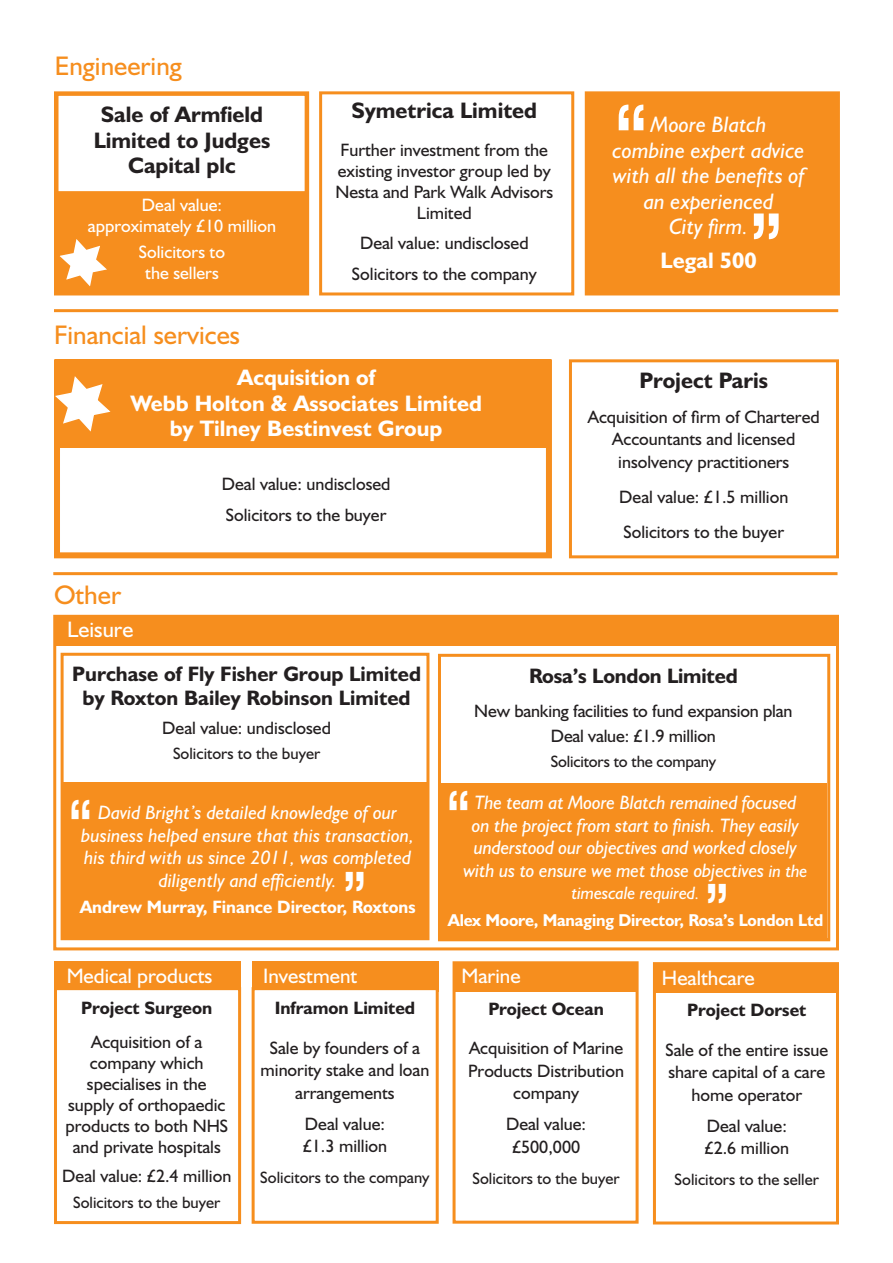
<style>
.page{position:relative;width:893px;height:1263px;background:#fff}
.page>*{position:absolute;margin:0;border:0;box-sizing:border-box;transform-origin:0 0}
.t1{font:700 75px "Rockwell";color:#fff;scale:.8 1}
.t2{font:700 56.25px "Rockwell";color:#fff;scale:.76 1}
.t3{font:27px "Humanist 521 BT";color:#f68e1e}
.t4{font:700 22.5px/25.5px "Humanist 521 BT";color:#fff;text-align:center}
.t5{font:italic 22.5px/25.5px "Humanist 521 BT";color:#fff;text-align:center}
.t6{font:700 22.5px/25.5px "Humanist 521 BT";color:#231f20;text-align:center}
.t7{font:22.5px "Humanist 521 BT";color:#fff}
.t8{font:700 21px/24px "Humanist 521 BT";color:#231f20;text-align:center}
.t9{font:21px "Humanist 521 BT";color:#fff}
.t10{font:italic 19.5px/22.5px "Humanist 521 BT";letter-spacing:-.01em;color:#fff;text-align:center}
.t11{font:18px/22.5px "Humanist 521 BT";color:#231f20;text-align:center}
.t12{font:18px/21px "Humanist 521 BT";color:#fff;text-align:center}
.t13{font:700 18px "Humanist 521 BT";color:#231f20}
.t14{font:700 18px "Humanist 521 BT";color:#fff}
.t15{font:italic 18px "Humanist 521 BT";letter-spacing:-.01em;color:#fff}
.t16{font:700 17.25px "Humanist 521 BT";letter-spacing:-.01em;color:#fff}
.t17{font:16.5px "Humanist 521 BT";color:#231f20}
.s1{font-size:18px}
</style>
<div class="page">
<div style="left:654px;top:964px;width:184px;height:28px;background:#f68e1e"></div>
<div style="left:653px;top:962px;width:186px;height:262px;border:3px solid #f68e1e"></div>
<div style="left:585px;top:91px;width:255px;height:204px;background:#f68e1e;border:3px solid #f68e1e"></div>
<div style="left:54px;top:191px;width:252px;height:103px;background:#f68e1e"></div>
<div style="left:54px;top:91px;width:255px;height:204px;border:4px solid #f68e1e"></div>
<svg style="left:55px;top:235px;width:57px;height:56px"></svg>
<div style="left:54px;top:359px;width:498px;height:199px;background:#fff;border:6px solid #f68e1e"></div>
<div style="left:55px;top:359px;width:495px;height:89px;background:#f68e1e"></div>
<div style="left:61px;top:653px;width:368px;height:287px;background:#fff;border:3px solid #f68e1e"></div>
<div style="left:55px;top:615px;width:784px;height:31px;background:#f68e1e"></div>
<div style="left:454px;top:963px;width:183px;height:28px;background:#f68e1e"></div>
<div style="left:54px;top:961px;width:187px;height:30px;background:#f68e1e"></div>
<div style="left:252px;top:961px;width:187px;height:30px;background:#f68e1e"></div>
<div style="left:53px;top:615px;width:786px;height:335px;border:3px solid #f68e1e"></div>
<div style="left:319px;top:91px;width:255px;height:204px;background:#fff;border:3px solid #f68e1e"></div>
<svg style="left:54px;top:376px;width:57px;height:57px"></svg>
<div style="left:569px;top:359px;width:270px;height:199px;background:#fff;border:3px solid #f68e1e"></div>
<div style="left:438px;top:654px;width:392px;height:287px;background:#fff;border:3px solid #f68e1e"></div>
<div style="left:453px;top:961px;width:186px;height:263px;border:3px solid #f68e1e"></div>
<div style="left:54px;top:987px;width:187px;height:237px;background:#fff;border:3px solid #f68e1e"></div>
<div style="left:252px;top:987px;width:187px;height:237px;background:#fff;border:3px solid #f68e1e"></div>
<hr style="left:53px;top:572px;width:784px;height:3px;background:#f68e1e">
<hr style="left:54px;top:309px;width:784px;height:3px;background:#f68e1e">
<div style="left:61px;top:782px;width:367px;height:158px;background:#f68e1e"></div>
<div style="left:440px;top:783px;width:387px;height:158px;background:#f68e1e"></div>
<p class="t3" style="left:55px;top:49px;width:129px">Engineering</p>
<p class="t6" style="left:94px;top:101px;width:178px">Sale of Armfield<br>Limited to Judges<br>Capital plc</p>
<p class="t12" style="left:88px;top:194px;width:190px">Deal value: approximately £10 million</p>
<p class="t12" style="left:139px;top:240px;width:88px">Solicitors to the sellers</p>
<p class="t3" style="left:54px;top:318px;width:188px">Financial services</p>
<p class="t6" style="left:352px;top:97px;width:187px">Symetrica Limited</p>
<p class="t11" style="left:335px;top:139px;width:219px;line-height:21px">Further investment from the existing investor group led by<br>Nesta and Park Walk Advisors<br>Limited</p>
<p class="t11" style="left:360px;top:231px;width:170px">Deal value: undisclosed</p>
<p class="t11" style="left:352px;top:262px;width:186px">Solicitors to the company</p>
<p class="t4" style="left:130px;top:364px;width:353px">Acquisition of<br>Webb Holton &amp; Associates Limited</p>
<p class="t4" style="left:170px;top:415px;width:274px">by Tilney Bestinvest Group</p>
<p class="t11" style="left:222px;top:472px;width:170px">Deal value: undisclosed</p>
<p class="t11" style="left:226px;top:503px;width:162px">Solicitors to the buyer</p>
<p class="t3" style="left:54px;top:578px;width:69px">Other</p>
<p class="t7" style="left:67px;top:615px;width:68px">Leisure</p>
<p class="t1" style="left:613px;top:86px;width:46px">“</p>
<p class="t5" style="left:613px;top:112px;width:194px">Moore Blatch combine expert advice with all the benefits of an experienced<br>City firm.</p>
<p class="t4" style="left:660px;top:247px;width:98px">Legal 500</p>
<p class="t1" style="left:784px;top:258px;width:46px;rotate:-180deg">“</p>
<p class="t6" style="left:640px;top:367px;width:130px">Project Paris</p>
<p class="t11" style="left:588px;top:405px;width:233px">Acquisition of firm of Chartered<br>Accountants and licensed insolvency practitioners</p>
<p class="t11" style="left:619px;top:485px;width:171px">Deal value: £1.5 million</p>
<p class="t11" style="left:623px;top:521px;width:162px">Solicitors to the buyer</p>
<p class="t8" style="left:72px;top:661px;width:350px">Purchase of Fly Fisher Group Limited by Roxton Bailey Robinson Limited</p>
<p class="t11" style="left:162px;top:716px;width:170px">Deal value: undisclosed</p>
<p class="t17" style="left:173px;top:744px;width:149px">Solicitors to the buyer</p>
<p class="t2" style="left:68px;top:786px;width:35px">“</p>
<p class="t10" style="left:81px;top:801px;width:334px">David Bright’s detailed knowledge of our business helped ensure that this transaction, his third with us since 2011, was completed diligently and efficiently.</p>
<p class="t14" style="left:80px;top:896px;width:337px">Andrew Murray, Finance Director, Roxtons</p>
<p class="t2" style="left:367px;top:905px;width:35px;rotate:-180deg">“</p>
<p class="t8" style="left:529px;top:663px;width:210px">Rosa’s London Limited</p>
<p class="t11" style="left:474px;top:699px;width:320px">New banking facilities to fund expansion plan</p>
<p class="t11" style="left:551px;top:724px;width:166px">Deal value: £1.9 million</p>
<p class="t17" style="left:551px;top:751px;width:167px">Solicitors to the company</p>
<p class="t2" style="left:446px;top:777px;width:35px">“</p>
<p class="t10" style="left:463px;top:791px;width:346px">The team at Moore Blatch remained focused on the project from start to finish. They easily understood our objectives and worked closely with us to ensure we met those objectives <span class="s1">in the</span></p>
<p class="t15" style="left:571px;top:882px;width:130px">timescale required.</p>
<p class="t16" style="left:448px;top:909px;width:377px">Alex Moore, Managing Director, Rosa’s London Ltd</p>
<p class="t2" style="left:730px;top:918px;width:35px;rotate:-180deg">“</p>
<p class="t9" style="left:67px;top:962px;width:147px">Medical products</p>
<p class="t9" style="left:263px;top:962px;width:96px">Investment</p>
<p class="t9" style="left:462px;top:962px;width:61px">Marine</p>
<p class="t13" style="left:81px;top:997px;width:133px">Project Surgeon</p>
<p class="t11" style="left:65px;top:1031px;width:164px;line-height:21px">Acquisition of a company which specialises in the supply of orthopaedic products to both NHS and private hospitals</p>
<p class="t11" style="left:62px;top:1165px;width:171px">Deal value: £2.4 million</p>
<p class="t17" style="left:73px;top:1192px;width:149px">Solicitors to the buyer</p>
<p class="t13" style="left:275px;top:997px;width:142px">Inframon Limited</p>
<p class="t11" style="left:261px;top:1036px;width:170px">Sale by founders of a minority stake and loan arrangements</p>
<p class="t11" style="left:303px;top:1112px;width:86px;text-align:left">Deal value: £1.3 million</p>
<p class="t17" style="left:260px;top:1167px;width:171px">Solicitors to the company</p>
<p class="t13" style="left:488px;top:997px;width:117px">Project Ocean</p>
<p class="t11" style="left:468px;top:1036px;width:157px">Acquisition of Marine<br>Products Distribution company</p>
<p class="t11" style="left:506px;top:1112px;width:82px">Deal value: £500,000</p>
<p class="t17" style="left:472px;top:1168px;width:149px">Solicitors to the buyer</p>
<p class="t9" style="left:662px;top:964px;width:94px">Healthcare</p>
<p class="t13" style="left:687px;top:999px;width:121px">Project Dorset</p>
<p class="t11" style="left:665px;top:1038px;width:164px">Sale of the entire issue share capital of a care home operator</p>
<p class="t11" style="left:705px;top:1114px;width:86px;text-align:left">Deal value: £2.6 million</p>
<p class="t17" style="left:675px;top:1169px;width:146px">Solicitors to the seller</p>
</div>
